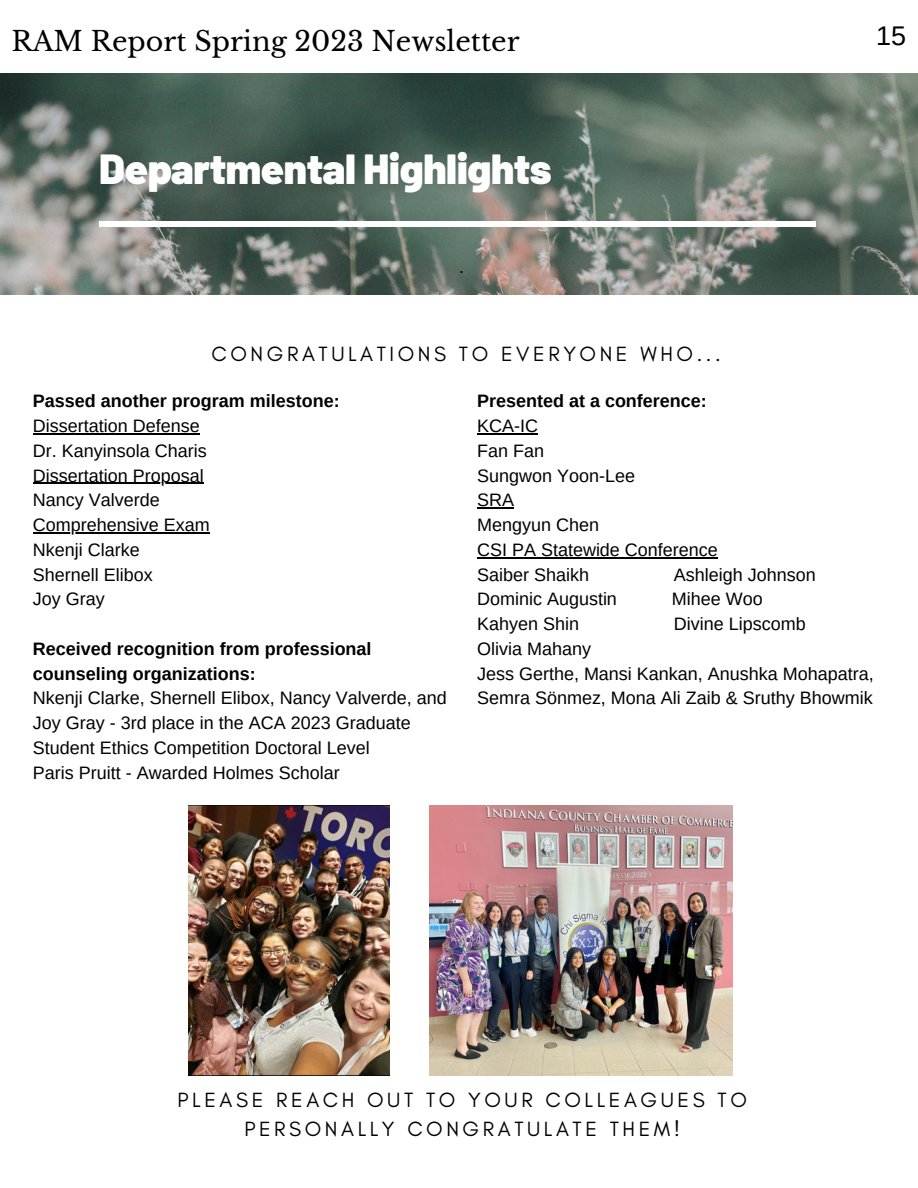
<style>
.page{position:relative;width:918px;height:1188px;background:#fff}
.page>*{position:absolute;margin:0;border:0;box-sizing:border-box;transform-origin:0 0}
.t1{font:900 42px "Barlow";letter-spacing:-.01em;color:#fff}
.t2{font:27px "Libre Baskerville";color:#000}
.t3{font:27px "Arimo";color:#000}
.t4{font:21px/29.2px "Glacial Indifference";letter-spacing:.17em;color:#000;text-align:center}
.t5{font:18px/24.8px "Arimo";color:#000}
.t6{font:700 18px/24.8px "Arimo";color:#000}
</style>
<div class="page">
<img style="left:0;top:73px;width:918px;height:222px">
<div style="left:99px;top:221px;width:717px;height:6px;background:#fff"></div>
<img style="left:430px;top:805px;width:302px;height:270px">
<img style="left:188px;top:805px;width:202px;height:270px">
<hr style="left:33px;top:433px;width:167px;height:1px;background:#000">
<hr style="left:33px;top:483px;width:171px;height:1px;background:#000">
<hr style="left:33px;top:532px;width:177px;height:1px;background:#000">
<hr style="left:477px;top:433px;width:61px;height:1px;background:#000">
<hr style="left:477px;top:508px;width:37px;height:1px;background:#000">
<hr style="left:477px;top:557px;width:241px;height:1px;background:#000">
<h2 class="t2" style="left:12px;top:25px;width:510px">RAM Report Spring 2023 Newsletter</h2>
<h2 class="t3" style="left:876px;top:20px;width:32px">15</h2>
<h1 class="t1" style="left:99px;top:142px;width:454px">Departmental Highlights</h1>
<p class="t5" style="left:459px;top:254px;width:6px">.</p>
<p class="t4" style="left:212px;top:339px;width:511px">CONGRATULATIONS TO EVERYONE WHO...</p>
<p class="t6" style="left:33px;top:389px;width:308px">Passed another program milestone:</p>
<p class="t5" style="left:33px;top:414px;width:178px">Dissertation Defense<br>Dr. Kanyinsola Charis<br>Dissertation Proposal<br>Nancy Valverde<br>Comprehensive Exam<br>Nkenji Clarke<br>Shernell Elibox<br>Joy Gray</p>
<p class="t6" style="left:33px;top:636px;width:340px">Received recognition from professional counseling organizations:</p>
<p class="t5" style="left:33px;top:686px;width:415px">Nkenji Clarke, Shernell Elibox, Nancy Valverde, and Joy Gray - 3rd place in the ACA 2023 Graduate Student Ethics Competition Doctoral Level<br>Paris Pruitt - Awarded Holmes Scholar</p>
<p class="t6" style="left:477px;top:389px;width:231px">Presented at a conference:</p>
<p class="t5" style="left:477px;top:414px;width:242px">KCA-IC<br>Fan Fan<br>Sungwon Yoon-Lee<br>SRA<br>Mengyun Chen<br>CSI PA Statewide Conference<br>Saiber Shaikh</p>
<p class="t5" style="left:674px;top:562px;width:143px">Ashleigh Johnson</p>
<p class="t5" style="left:477px;top:587px;width:141px">Dominic Augustin</p>
<p class="t5" style="left:672px;top:587px;width:92px">Mihee Woo</p>
<p class="t5" style="left:477px;top:612px;width:103px">Kahyen Shin</p>
<p class="t5" style="left:674px;top:612px;width:133px">Divine Lipscomb</p>
<p class="t5" style="left:477px;top:636px;width:398px">Olivia Mahany<br>Jess Gerthe, Mansi Kankan, Anushka Mohapatra,<br>Semra Sönmez, Mona Ali Zaib &amp; Sruthy Bhowmik</p>
<p class="t4" style="left:178px;top:1085px;width:571px">PLEASE REACH OUT TO YOUR COLLEAGUES TO<br>PERSONALLY CONGRATULATE THEM!</p>
</div>
